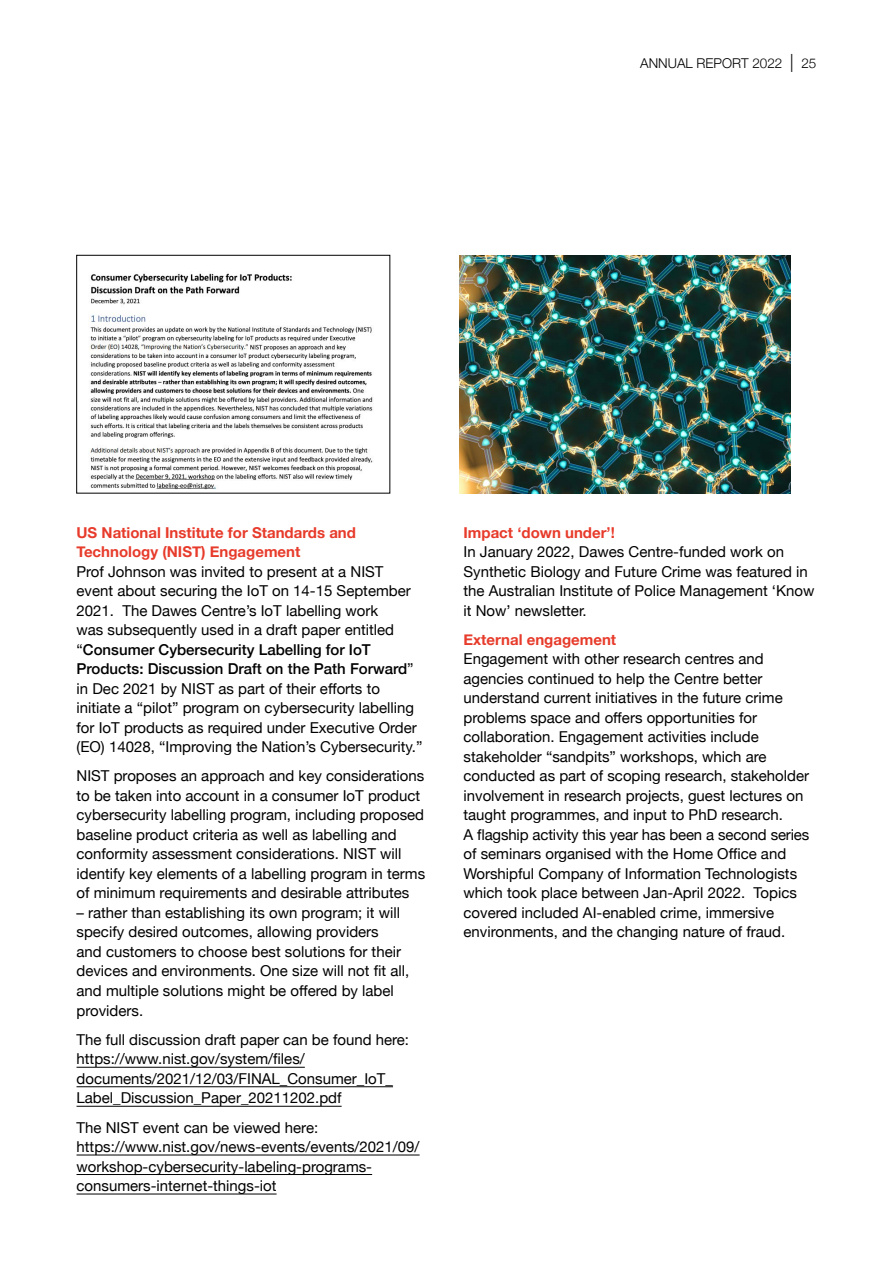
<style>
.page{position:relative;width:893px;height:1263px;background:#fff}
.page>*{position:absolute;margin:0;border:0;box-sizing:border-box;transform-origin:0 0}
.t1{font:15px/19.5px "Helvetica Neue";color:#000}
.t2{font:700 15px/19.5px "Helvetica Neue";color:#e73b2b}
.t3{font:300 13.5px "Helvetica Neue";color:#000}
.s1{font-size:18px}
.s2{font-weight:500}
</style>
<div class="page">
<hr style="left:77px;top:1067px;width:228px;height:1px;background:#000">
<hr style="left:77px;top:1086px;width:316px;height:1px;background:#000">
<hr style="left:77px;top:1106px;width:265px;height:1px;background:#000">
<hr style="left:77px;top:1155px;width:343px;height:1px;background:#000">
<hr style="left:77px;top:1174px;width:295px;height:1px;background:#000">
<hr style="left:77px;top:1194px;width:200px;height:1px;background:#000">
<img style="left:459px;top:255px;width:332px;height:238px">
<img style="left:89px;top:273px;width:284px;height:216px">
<p class="t3" style="left:640px;top:53px;width:178px">ANNUAL REPORT 2022 <span class="s1">|</span> 25</p>
<p class="t2" style="left:77px;top:523px;width:281px">US National Institute for Standards and<br>Technology (NIST) Engagement</p>
<p class="t1" style="left:77px;top:562px;width:347px">Prof Johnson was invited to present at a NIST event about securing the IoT on 14-15 September 2021. The Dawes Centre’s IoT labelling work<br>was subsequently used in a draft paper entitled “<span class="s2">Consumer Cybersecurity Labelling for IoT Products: Discussion Draft on the Path Forward</span>” in Dec 2021 by NIST as part of their efforts to initiate a “pilot” program on cybersecurity labelling for IoT products as required under Executive Order (EO) 14028, “Improving the Nation’s Cybersecurity.”</p>
<p class="t1" style="left:77px;top:767px;width:350px">NIST proposes an approach and key considerations to be taken into account in a consumer IoT product cybersecurity labelling program, including proposed baseline product criteria as well as labelling and conformity assessment considerations. NIST will identify key elements of a labelling program in terms of minimum requirements and desirable attributes</p>
<p class="t1" style="left:77px;top:904px;width:334px">– rather than establishing its own program; it will specify desired outcomes, allowing providers<br>and customers to choose best solutions for their devices and environments. One size will not fit all, and multiple solutions might be offered by label providers.</p>
<p class="t1" style="left:77px;top:1030px;width:334px">The full discussion draft paper can be found here: https://www.nist.gov/system/files/ documents/2021/12/03/FINAL_Consumer_IoT_ Label_Discussion_Paper_20211202.pdf</p>
<p class="t1" style="left:77px;top:1118px;width:345px">The NIST event can be viewed here: https://www.nist.gov/news-events/events/2021/09/ workshop-cybersecurity-labeling-programs&shy;consumers-internet-things-iot</p>
<p class="t2" style="left:463px;top:523px;width:153px">Impact ‘down under’!</p>
<p class="t1" style="left:463px;top:543px;width:352px">In January 2022, Dawes Centre-funded work on Synthetic Biology and Future Crime was featured in the Australian Institute of Police Management ‘Know it Now’ newsletter.</p>
<p class="t2" style="left:463px;top:630px;width:154px">External engagement</p>
<p class="t1" style="left:463px;top:650px;width:347px">Engagement with other research centres and agencies continued to help the Centre better understand current initiatives in the future crime problems space and offers opportunities for collaboration. Engagement activities include stakeholder “sandpits” workshops, which are conducted as part of scoping research, stakeholder involvement in research projects, guest lectures on taught programmes, and input to PhD research.<br>A flagship activity this year has been a second series of seminars organised with the Home Office and Worshipful Company of Information Technologists which took place between Jan-April 2022. Topics covered included AI-enabled crime, immersive environments, and the changing nature of fraud.</p>
</div>
